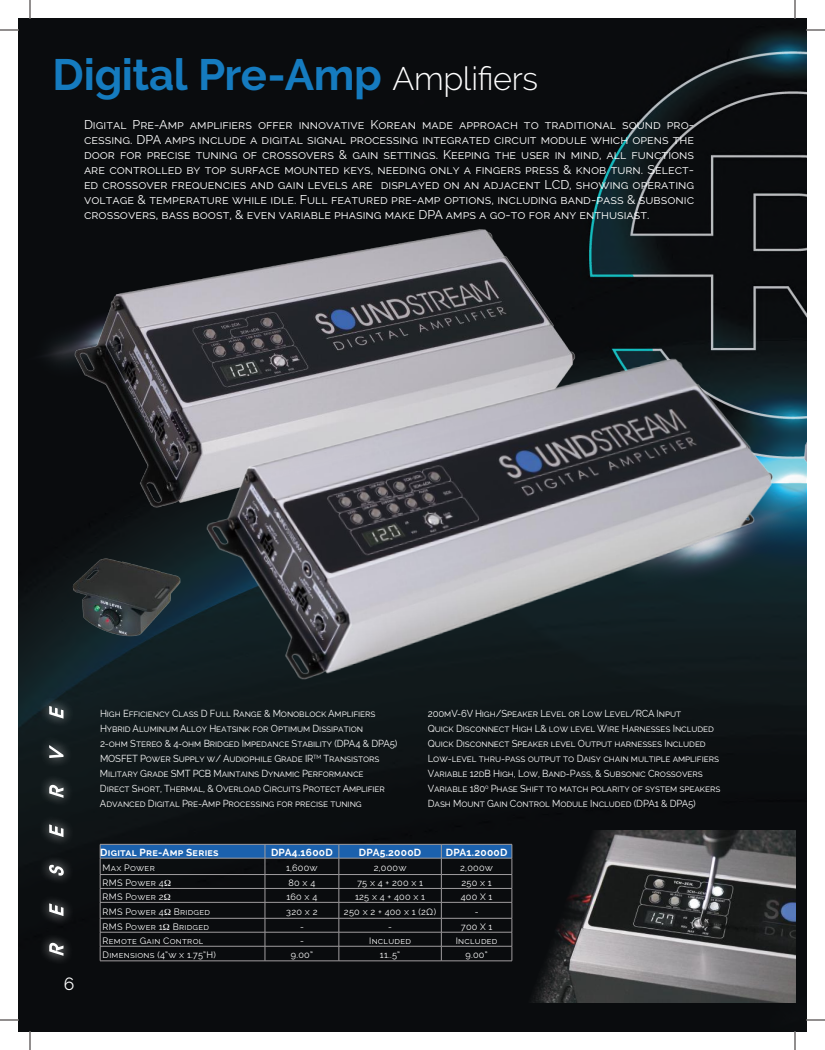
<style>
.page{position:relative;width:825px;height:1050px;background:#fff}
.page>*{position:absolute;margin:0;border:0;box-sizing:border-box;transform-origin:0 0}
.t1{font:700 43.75px "Raleway";letter-spacing:-.01em;color:#157bbf}
.t2{font:17.5px "Raleway";color:#fff}
.t3{font:12.5px/15px "Raleway";color:#fff;text-align:justify}
.t4{font:700 10.25px "Raleway";letter-spacing:.025em;color:#fff}
.t5{font:10px/15px "Raleway";letter-spacing:-.01em;color:#fff;scale:.95 1}
.t6{font:9.12px "Raleway";letter-spacing:.025em;color:#fff}
.s1{font-weight:300;font-size:32.5px;color:#fff}
.s2{font-style:italic}
</style>
<div class="page">
<img style="left:19px;top:19px;width:787px;height:1012px">
<img style="left:70px;top:554px;width:114px;height:90px">
<div style="left:38px;top:696px;width:36px;height:269px;background:#fff;opacity:.8"></div>
<svg style="left:49px;top:942px;width:15px;height:15px"></svg>
<svg style="left:49px;top:902px;width:15px;height:15px"></svg>
<svg style="left:48px;top:864px;width:17px;height:14px"></svg>
<svg style="left:49px;top:823px;width:15px;height:15px"></svg>
<svg style="left:49px;top:784px;width:15px;height:15px"></svg>
<svg style="left:49px;top:744px;width:16px;height:15px"></svg>
<svg style="left:49px;top:705px;width:15px;height:15px"></svg>
<img style="left:19px;top:263px;width:49px;height:145px">
<img style="left:794px;top:298px;width:12px;height:330px">
<hr style="left:100px;top:961px;width:165px;height:1px;background:#a09d9f">
<hr style="left:265px;top:961px;width:74px;height:1px;background:#a09d9f">
<hr style="left:339px;top:961px;width:102px;height:1px;background:#a09d9f">
<hr style="left:441px;top:961px;width:71px;height:1px;background:#a09d9f">
<img style="left:528px;top:831px;width:267px;height:172px">
<img style="left:68px;top:220px;width:512px;height:294px">
<img style="left:187px;top:344px;width:607px;height:352px">
<svg style="left:0;top:30px;width:19px;height:1px"></svg>
<svg style="left:806px;top:30px;width:19px;height:1px"></svg>
<svg style="left:0;top:1020px;width:19px;height:1px"></svg>
<svg style="left:806px;top:1020px;width:19px;height:1px"></svg>
<svg style="left:30px;top:0;width:1px;height:19px"></svg>
<svg style="left:30px;top:1031px;width:1px;height:19px"></svg>
<svg style="left:795px;top:0;width:1px;height:19px"></svg>
<svg style="left:795px;top:1031px;width:1px;height:19px"></svg>
<svg style="left:100px;top:844px;width:413px;height:117px;background:#18212b"></svg>
<h1 class="t1" style="left:52px;top:50px;width:487px">Digital Pre-Amp <span class="s1">Amplifiers</span></h1>
<p class="t3" style="left:84px;top:117px;width:612px">Digital Pre-Amp amplifiers offer innovative Korean made approach to traditional sound pro&shy;cessing. DPA amps include a digital signal processing integrated circuit module which opens the door for precise tuning of crossovers &amp; gain settings. Keeping the user in mind, all functions are controlled by top surface mounted keys, needing only a fingers press &amp; knob turn. Select&shy;ed crossover frequencies and gain levels are displayed on an adjacent LCD, showing operating voltage &amp; temperature while idle. Full featured pre-amp options, including band-pass &amp; subsonic crossovers, bass boost, &amp; even variable phasing make DPA amps a go-to for any enthusiast.</p>
<p class="t5" style="left:100px;top:706px;width:315px">High Efficiency Class D Full Range &amp; Monoblock Amplifiers Hybrid Aluminum Alloy Heatsink for Optimum Dissipation<br>2-ohm Stereo &amp; 4-ohm Bridged Impedance Stability (DPA4 &amp; DPA5)<br>MOSFET Power Supply w/ Audiophile Grade IR<sup>TM</sup> Transistors Military Grade SMT PCB Maintains Dynamic Performance<br>Direct Short, Thermal, &amp; Overload Circuits Protect Amplifier Advanced Digital Pre-Amp Processing for precise tuning</p>
<p class="t5" style="left:428px;top:706px;width:309px">200mV-6V High/Speaker Level or Low Level/RCA Input<br>Quick Disconnect High L&amp; low level Wire Harnesses Included Quick Disconnect Speaker level Output harnesses Included Low-level thru-pass output to Daisy chain multiple amplifiers Variable 12dB High, Low, Band-Pass, &amp; Subsonic Crossovers Variable 180<sup>0</sup> Phase Shift to match polarity of system speakers Dash Mount Gain Control Module Included (DPA1 &amp; DPA5)</p>
<h2 class="t2" style="left:64px;top:974px;width:12px">6</h2>
<p class="t4" style="left:100px;top:847px;width:120px">Digital Pre-Amp Series</p>
<p class="t4" style="left:271px;top:847px;width:63px">DPA4.1600D</p>
<p class="t4" style="left:359px;top:847px;width:64px">DPA5.2000D</p>
<p class="t4" style="left:446px;top:847px;width:63px">DPA1.2000D</p>
<p class="t6" style="left:103px;top:862px;width:54px">Max Power</p>
<p class="t6" style="left:286px;top:862px;width:33px">1,600w</p>
<p class="t6" style="left:374px;top:862px;width:34px">2,000w</p>
<p class="t6" style="left:460px;top:862px;width:34px">2,000w</p>
<p class="t6" style="left:103px;top:877px;width:63px">RMS Power 4</p>
<p class="t6" style="left:289px;top:877px;width:28px">80 x 4</p>
<p class="t6" style="left:357px;top:877px;width:67px">75 x 4 + 200 x 1</p>
<p class="t6" style="left:461px;top:877px;width:32px">250 x 1</p>
<p class="t6" style="left:103px;top:891px;width:63px">RMS Power 2</p>
<p class="t6" style="left:286px;top:891px;width:32px">160 x 4</p>
<p class="t6" style="left:355px;top:891px;width:72px">125 x 4 + 400 x 1</p>
<p class="t6" style="left:461px;top:891px;width:33px">400 X 1</p>
<p class="t6" style="left:103px;top:906px;width:109px">RMS Power 4 Bridged</p>
<p class="t6" style="left:286px;top:906px;width:33px">320 x 2</p>
<p class="t6" style="left:344px;top:906px;width:94px">250 x 2 + 400 x 1 (2<span class="s2">Ω</span>)</p>
<p class="t6" style="left:475px;top:906px;width:5px">-</p>
<p class="t6" style="left:103px;top:921px;width:108px">RMS Power 1 Bridged</p>
<p class="t6" style="left:300px;top:921px;width:5px">-</p>
<p class="t6" style="left:388px;top:921px;width:5px">-</p>
<p class="t6" style="left:461px;top:921px;width:33px">700 X 1</p>
<p class="t6" style="left:103px;top:935px;width:102px">Remote Gain Control</p>
<p class="t6" style="left:300px;top:935px;width:5px">-</p>
<p class="t6" style="left:369px;top:935px;width:43px">Included</p>
<p class="t6" style="left:456px;top:935px;width:43px">Included</p>
<p class="t6" style="left:103px;top:949px;width:115px">Dimensions (4”w x 1.75”H)</p>
<p class="t6" style="left:291px;top:949px;width:24px">9.00”</p>
<p class="t6" style="left:380px;top:949px;width:22px">11..5”</p>
<p class="t6" style="left:466px;top:949px;width:24px">9.00”</p>
</div>
